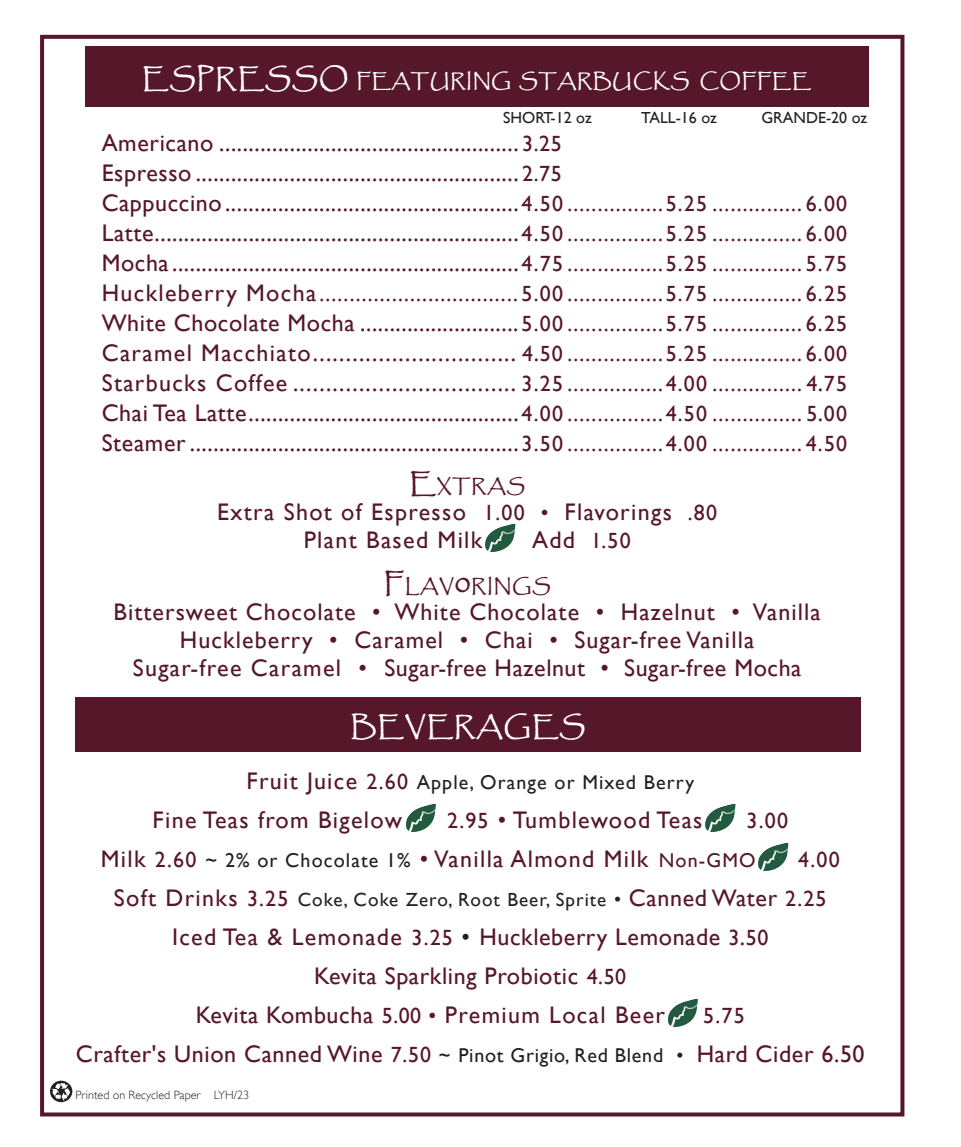
<style>
.page{position:relative;width:961px;height:1147px;background:#fff}
.page>*{position:absolute;margin:0;border:0;box-sizing:border-box;transform-origin:0 0}
.t1{font:700 32px "Papyrus Custom";letter-spacing:.035em;color:#fff}
.t2{font:24px/30px "Gill Sans";letter-spacing:.045em;color:#57172a}
.t3{font:24px/30px "Gill Sans";letter-spacing:.025em;color:#57172a}
.t4{font:700 23px "Papyrus Custom";letter-spacing:.035em;color:#fff}
.t5{font:700 22.4px "Papyrus Custom";letter-spacing:.05em;color:#57172a}
.t6{font:22px "Gill Sans";letter-spacing:.055em;color:#57172a}
.t7{font:20px "Gill Sans";letter-spacing:.055em;color:#231f20}
.t8{font:19px "Gill Sans";letter-spacing:.055em;color:#231f20}
.t9{font:16px "Gill Sans";color:#231f20}
.t10{font:300 12px "Gill Sans";color:#231f20}
.s1{font-size:32px}
.s2{font-size:22px}
.s3{font-size:24px}
.s4{font-size:24px;color:#57172a}
.s5{font-size:22px;color:#57172a}
.s6{font-size:20px;color:#231f20}
.s7{font-size:20px}
.s8{color:#231f20}
</style>
<div class="page">
<div style="left:40px;top:35px;width:864px;height:1081px;border:4px solid #57172a"></div>
<img style="left:485px;top:524px;width:30px;height:28px">
<img style="left:50px;top:1080px;width:22px;height:23px">
<img style="left:406px;top:804px;width:30px;height:28px">
<img style="left:705px;top:804px;width:30px;height:28px">
<img style="left:758px;top:843px;width:30px;height:28px">
<img style="left:667px;top:999px;width:31px;height:28px">
<div style="left:75px;top:697px;width:785px;height:55px;background:#57172a"></div>
<div style="left:85px;top:46px;width:783px;height:61px;background:#57172a"></div>
<p class="t4" style="left:142px;top:66px;width:670px"><span class="s1">ESPRESSO</span> FEATURING STARBUCKS COFFEE</p>
<p class="t9" style="left:503px;top:108px;width:119px">short-12 oz t</p>
<p class="t9" style="left:649px;top:108px;width:69px">all-16 oz</p>
<p class="t9" style="left:761px;top:108px;width:107px">grande-20 oz</p>
<p class="t3" style="left:102px;top:128px;width:747px">Americano ................................................... <span class="s2">3.25<br></span>Espresso ....................................................... <span class="s2">2.75<br></span>Cappuccino .................................................. <span class="s2">4.50 ................5.25 ............... 6.00<br></span>Latte..............................................................<span class="s2">4.50 ................5.25 ............... 6.00<br></span>Mocha ...........................................................<span class="s2">4.75 ................5.25 ............... 5.75</span></p>
<p class="t6" style="left:102px;top:281px;width:747px"><span class="s3">Huckleberry Mocha</span>................................. 5.00 ................5.75 ...............6.25</p>
<p class="t2" style="left:102px;top:308px;width:747px;text-align:justify">White Chocolate Mocha ...........................<span class="s2">5.00 ................5.75 ............... 6.25<br></span>Caramel Macchiato............................... <span class="s2">4</span>.<span class="s2">50 ................5.25 ............... 6.00<br></span>Starbucks Coffee .................................. <span class="s2">3.25 ................4.00 ............... 4</span>.<span class="s2">75<br></span>Chai Tea Latte.............................................. <span class="s2">4.00 ................4.50 ............... 5</span>.<span class="s2">00<br></span>Steamer........................................................ <span class="s2">3.50 ................4.00 ............... 4.50</span></p>
<p class="t5" style="left:409px;top:472px;width:117px"><span class="s1">E</span>XTRAS</p>
<p class="t2" style="left:304px;top:498px;width:415px;line-height:28px;text-indent:-86px">Extra Shot of Espresso <span class="s2">1.00 •</span> Flavorings <span class="s2">.80<br></span>Plant Based Milk</p>
<p class="t6" style="left:532px;top:528px;width:100px"><span class="s3">Add</span> 1.50</p>
<p class="t5" style="left:384px;top:572px;width:168px"><span class="s1">F</span>LAV<span class="s1">0</span>RINGS</p>
<p class="t2" style="left:113px;top:598px;width:709px;line-height:28px;text-align:center">Bittersweet Chocolate • White Chocolate • Hazelnut • Vanilla<br>Huckleberry • Caramel • Chai • Sugar-free Vanilla<br>Sugar-free Caramel • Sugar-free Hazelnut • Sugar-free Mocha</p>
<h1 class="t1" style="left:351px;top:706px;width:236px">BEVERAGES</h1>
<p class="t7" style="left:246px;top:770px;width:449px"><span class="s4">Fruit Juice</span> <span class="s5">2.60</span> Apple, Orange or Mixed Berry</p>
<p class="t2" style="left:152px;top:805px;width:251px">Fine Teas from Bigelow</p>
<p class="t2" style="left:447px;top:805px;width:257px"><span class="s2">2.95</span> • Tumblewood Teas</p>
<p class="t6" style="left:746px;top:808px;width:43px">3.00</p>
<p class="t2" style="left:101px;top:844px;width:651px">Milk <span class="s2">2.60</span> <span class="s6">~ 2% or Chocolate 1%</span> • Vanilla Almond Milk <span class="s7">Non-gmo</span></p>
<p class="t6" style="left:798px;top:847px;width:43px">4.00</p>
<p class="t8" style="left:114px;top:888px;width:714px"><span class="s4">Soft Drinks</span> <span class="s5">3.25</span> Coke, Coke Zero, Root Beer, Sprite <span class="s7">•</span> <span class="s4">Canned Water</span> <span class="s5">2.25</span></p>
<p class="t3" style="left:172px;top:922px;width:598px">I ced Tea &amp; Lemonade <span class="s2">3.25</span> <span class="s8">•</span> Huckleberry Lemonade <span class="s2">3</span>.<span class="s2">50</span></p>
<p class="t3" style="left:314px;top:961px;width:313px">Kevita Sparkling Probiotic <span class="s2">4.50</span></p>
<p class="t3" style="left:196px;top:1000px;width:471px">Kevita Kombucha <span class="s2">5.00 •</span> Premium Local Beer</p>
<p class="t6" style="left:703px;top:1003px;width:43px">5.75</p>
<p class="t3" style="left:76px;top:1039px;width:790px">Crafter's Union Canned Wine <span class="s2">7.50</span> <span class="s6">~ Pinot Grigio, Red Blend •</span> Hard Cider 6.50</p>
<p class="t10" style="left:75px;top:1088px;width:175px">Printed on Recycled Paper LYH/23</p>
</div>
